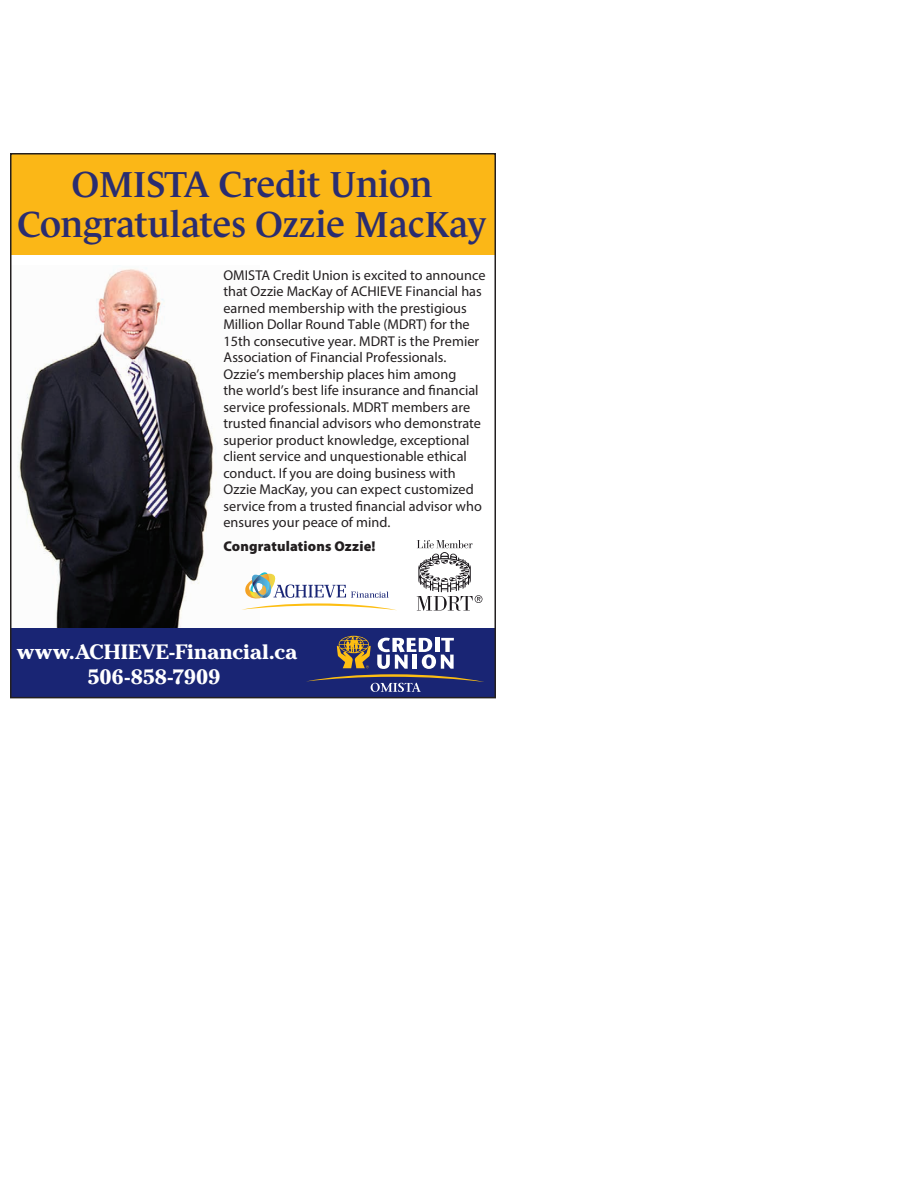
<style>
.page{position:relative;width:918px;height:1188px;background:#fff}
.page>*{position:absolute;margin:0;border:0;box-sizing:border-box;transform-origin:0 0}
.t1{font:600 36.9px/40px "Le Monde Journal";color:#2a2d70;text-align:center}
.t2{font:700 20.7px/25.2px "Cheltenham Std";color:#fff;text-align:center;scale:1.05 1}
.t3{font:14.25px/16.5px "Myriad Pro";color:#231f20}
.t4{font:900 14.25px "Myriad Pro";letter-spacing:.01em;color:#231f20}
</style>
<div class="page">
<img style="left:18px;top:269px;width:198px;height:359px">
<div style="left:10px;top:629px;width:486px;height:69px;background:#192574"></div>
<div style="left:10px;top:153px;width:486px;height:102px;background:#fbb717"></div>
<svg style="left:307px;top:636px;width:177px;height:56px"></svg>
<svg style="left:417px;top:540px;width:65px;height:71px"></svg>
<svg style="left:242px;top:572px;width:154px;height:38px"></svg>
<div style="left:10px;top:153px;width:486px;height:545px;border:2px solid #231f20"></div>
<h1 class="t1" style="left:18px;top:164px;width:470px">OMISTA Credit Union<br>Congratulates Ozzie MacKay</h1>
<p class="t3" style="left:223px;top:267px;width:264px">OMISTA Credit Union is excited to announce that Ozzie MacKay of ACHIEVE Financial has earned membership with the prestigious Million Dollar Round Table (MDRT) for the 15th consecutive year. MDRT is the Premier Association of Financial Professionals.<br>Ozzie’s membership places him among<br>the world’s best life insurance and financial service professionals. MDRT members are trusted financial advisors who demonstrate superior product knowledge, exceptional client service and unquestionable ethical conduct. If you are doing business with Ozzie MacKay, you can expect customized service from a trusted financial advisor who ensures your peace of mind.</p>
<p class="t4" style="left:223px;top:538px;width:154px">Congratulations Ozzie!</p>
<h2 class="t2" style="left:17px;top:639px;width:268px">www.ACHIEVE-Financial.ca<br>506-858-7909</h2>
</div>
